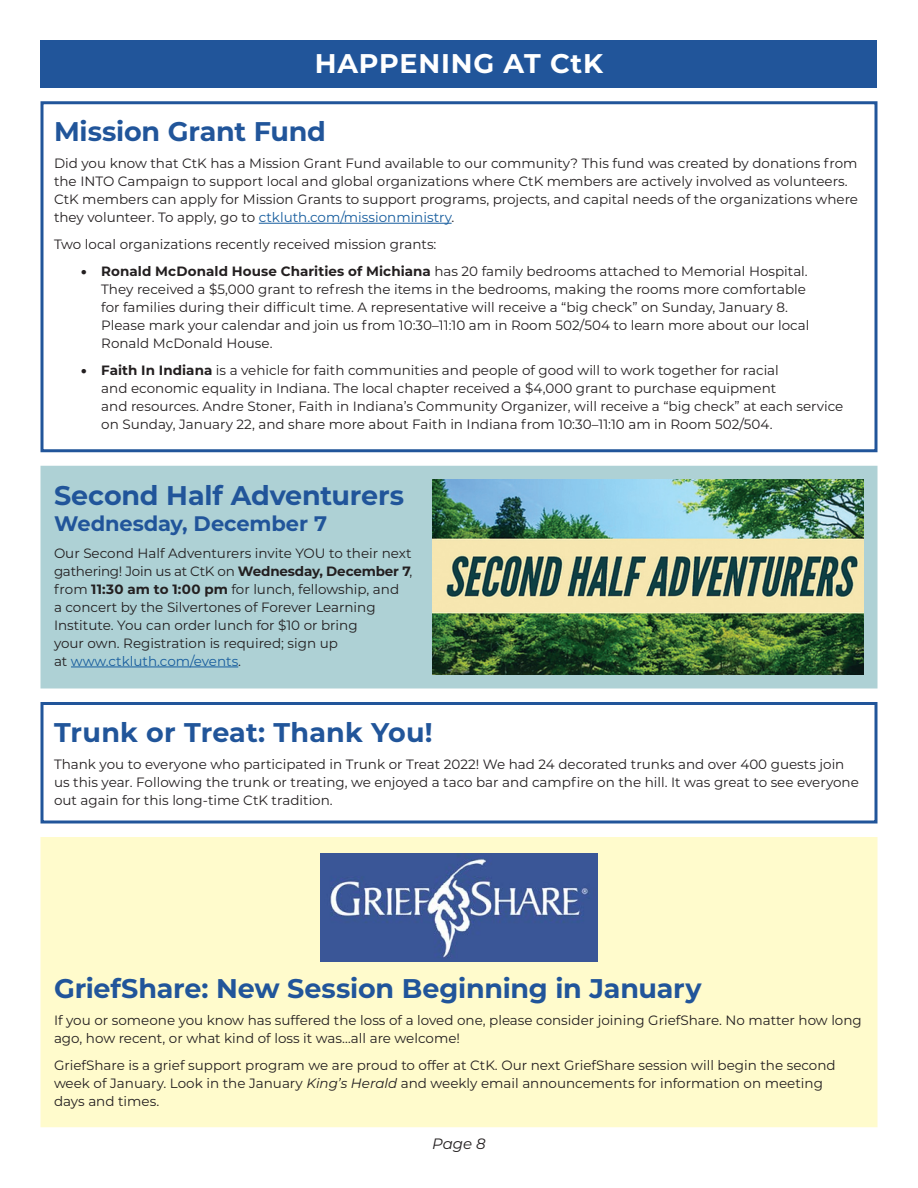
<style>
.page{position:relative;width:918px;height:1188px;background:#fff}
.page>*{position:absolute;margin:0;border:0;box-sizing:border-box;transform-origin:0 0}
.t1{font:700 27px "Montserrat";letter-spacing:-.005em;color:#21559a}
.t2{font:700 27px "Montserrat";letter-spacing:.03em;color:#fff}
.t3{font:700 21px "Montserrat";letter-spacing:-.005em;color:#21559a}
.t4{font:italic 15px "Montserrat";color:#231f20}
.t5{font:13.5px/18px "Montserrat";color:#231f20}
.s1{color:#175d9e}
.s2{font-weight:900}
.s3{font-weight:700}
.s4{font-style:italic}
</style>
<div class="page">
<div style="left:40px;top:40px;width:838px;height:48px;background:#21559a"></div>
<div style="left:40px;top:101px;width:838px;height:351px;border:3px solid #21559a"></div>
<hr style="left:259px;top:223px;width:193px;height:1px;background:#175d9e">
<div style="left:40px;top:702px;width:838px;height:122px;border:3px solid #21559a"></div>
<div style="left:40px;top:466px;width:838px;height:222px;background:#aed1d5"></div>
<hr style="left:71px;top:667px;width:167px;height:1px;background:#175d9e">
<img style="left:432px;top:479px;width:432px;height:196px">
<div style="left:40px;top:837px;width:838px;height:290px;background:#fffbcc"></div>
<img style="left:321px;top:854px;width:276px;height:108px">
<p class="t2" style="left:315px;top:44px;width:290px">HAPPENING AT CtK</p>
<p class="t1" style="left:54px;top:112px;width:273px">Mission Grant Fund</p>
<p class="t5" style="left:54px;top:154px;width:806px">Did you know that CtK has a Mission Grant Fund available to our community? This fund was created by donations from the INTO Campaign to support local and global organizations where CtK members are actively involved as volunteers.<br>CtK members can apply for Mission Grants to support programs, projects, and capital needs of the organizations where they volunteer. To apply, go to <span class="s1">ctkluth.com/missionministry</span>.</p>
<p class="t5" style="left:54px;top:235px;width:384px">Two local organizations recently received mission grants:</p>
<p class="t5" style="left:101px;top:262px;width:710px;text-indent:-20px"><span class="s2">•</span> <span class="s3">Ronald McDonald House Charities of Michiana</span> has 20 family bedrooms attached to Memorial Hospital.<br>They received a $5,000 grant to refresh the items in the bedrooms, making the rooms more comfortable for families during their difficult time. A representative will receive a “big check” on Sunday, January 8.<br>Please mark your calendar and join us from 10:30–11:10 am in Room 502/504 to learn more about our local Ronald McDonald House.</p>
<p class="t5" style="left:101px;top:361px;width:744px;text-indent:-20px"><span class="s2">•</span> <span class="s3">Faith In Indiana</span> is a vehicle for faith communities and people of good will to work together for racial<br>and economic equality in Indiana. The local chapter received a $4,000 grant to purchase equipment<br>and resources. Andre Stoner, Faith in Indiana’s Community Organizer, will receive a “big check” at each service on Sunday, January 22, and share more about Faith in Indiana from 10:30–11:10 am in Room 502/504.</p>
<p class="t1" style="left:54px;top:476px;width:352px">Second Half Adventurers</p>
<p class="t3" style="left:54px;top:508px;width:275px">Wednesday, December 7</p>
<p class="t5" style="left:54px;top:543px;width:360px">Our Second Half Adventurers invite YOU to their next gathering! Join us at CtK on <span class="s3">Wednesday, December 7</span>, from <span class="s3">11:30 am to 1:00 pm</span> for lunch, fellowship, and<br>a concert by the Silvertones of Forever Learning Institute. You can order lunch for $10 or bring<br>your own. Registration is required; sign up<br>at <span class="s1">www.ctkluth.com/events</span>.</p>
<p class="t1" style="left:54px;top:713px;width:380px">Trunk or Treat: Thank You!</p>
<p class="t5" style="left:54px;top:754px;width:806px">Thank you to everyone who participated in Trunk or Treat 2022! We had 24 decorated trunks and over 400 guests join us this year. Following the trunk or treating, we enjoyed a taco bar and campfire on the hill. It was great to see everyone out again for this long-time CtK tradition.</p>
<p class="t1" style="left:54px;top:969px;width:649px">GriefShare: New Session Beginning in January</p>
<p class="t5" style="left:54px;top:1011px;width:809px">If you or someone you know has suffered the loss of a loved one, please consider joining GriefShare. No matter how long ago, how recent, or what kind of loss it was…all are welcome!</p>
<p class="t5" style="left:54px;top:1056px;width:783px">GriefShare is a grief support program we are proud to offer at CtK. Our next GriefShare session will begin the second week of January. Look in the January <span class="s4">King’s Herald</span> and weekly email announcements for information on meeting days and times.</p>
<p class="t4" style="left:432px;top:1133px;width:55px">Page 8</p>
</div>
